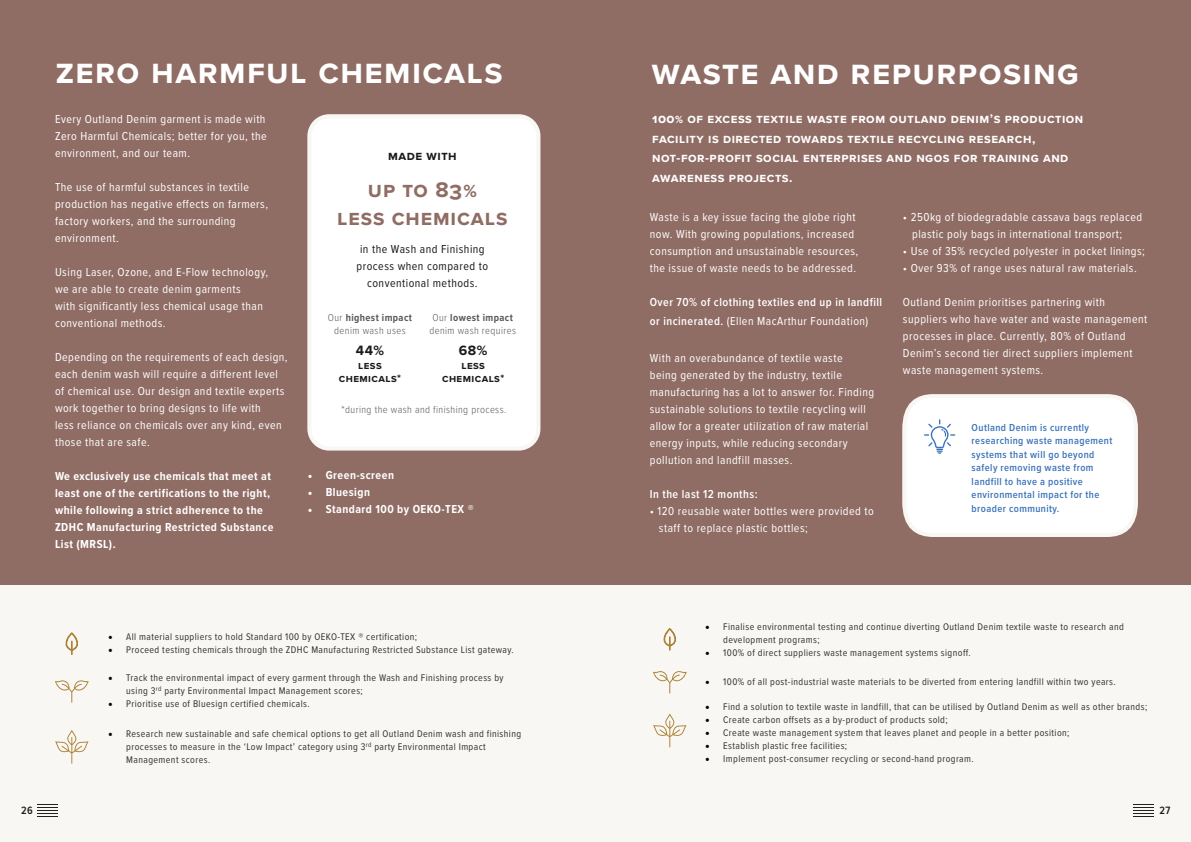
<style>
.page{position:relative;width:1191px;height:842px;background:#fff}
.page>*{position:absolute;margin:0;border:0;box-sizing:border-box;transform-origin:0 0}
.t1{font:700 35px "Proxima Nova S";letter-spacing:.04em;color:#fff}
.t2{font:700 22px/28px "Proxima Nova S";letter-spacing:.04em;color:#8f6c64;text-align:center}
.t3{font:700 14px "Proxima Nova A";color:#1a1a1a}
.t4{font:700 13px/19.6px "Proxima Nova S";letter-spacing:.04em;color:#fff}
.t5{font:700 13px "Proxima Nova S";letter-spacing:.04em;color:#1a1a1a}
.t6{font:12px/17px "Proxima Nova Cond";letter-spacing:.04em;color:#fff}
.t7{font:700 12px/17px "Proxima Nova Cond";letter-spacing:.04em;color:#fff}
.t8{font:600 12px/19.6px "Proxima Nova Cond";letter-spacing:.04em;color:#fff}
.t9{font:12px/17px "Proxima Nova Cond";letter-spacing:.04em;color:#1a1a1a;text-align:center}
.t10{font:700 11px/13.2px "Proxima Nova S";letter-spacing:.04em;color:#1a1a1a;text-align:center}
.t11{font:600 11px "Proxima Nova Cond";color:#1a1a1a}
.t12{font:600 10.5px/13.5px "Proxima Nova Cond";letter-spacing:.04em;color:#3b73ba}
.t13{font:300 10.5px/13px "Proxima Nova Cond";letter-spacing:.04em;color:#595959;text-align:center}
.t14{font:10px/13px "Proxima Nova Cond";letter-spacing:.04em;color:#333}
.s1{font-weight:700}
.s2{font-family:"Minion Pro";font-weight:400}
.s3{font-family:"Minion Pro";font-size:12px;color:#000}
.s4{font-weight:400}
</style>
<div class="page">
<div style="left:0;top:0;width:1191px;height:585px;background:#8f6c64"></div>
<div style="left:0;top:585px;width:1191px;height:257px;background:#f8f7f4"></div>
<svg style="left:902px;top:394px;width:236px;height:143px;background:#faf9f9"></svg>
<svg style="left:55px;top:730px;width:33px;height:34px"></svg>
<svg style="left:55px;top:680px;width:34px;height:23px"></svg>
<svg style="left:66px;top:632px;width:12px;height:23px"></svg>
<svg style="left:653px;top:713px;width:33px;height:34px"></svg>
<svg style="left:653px;top:671px;width:33px;height:22px"></svg>
<svg style="left:663px;top:628px;width:13px;height:22px"></svg>
<div style="left:309px;top:116px;width:229px;height:333px;background:#fff;border-radius:20px"></div>
<div style="left:307px;top:114px;width:233px;height:337px;border:4px solid #f8f7f4;border-radius:20px"></div>
<svg style="left:38px;top:804px;width:20px;height:13px"></svg>
<svg style="left:1133px;top:804px;width:21px;height:13px"></svg>
<h1 class="t1" style="left:56px;top:45px;width:448px">zero harmful chemicals</h1>
<p class="t6" style="left:55px;top:110px;width:213px;text-align:justify">Every Outland Denim garment is made with Zero Harmful Chemicals; better for you, the environment, and our team.</p>
<p class="t6" style="left:55px;top:178px;width:215px">The use of harmful substances in textile production has negative effects on farmers, factory workers, and the surrounding environment.</p>
<p class="t6" style="left:55px;top:263px;width:215px">Using Laser, Ozone, and E-Flow technology, we are able to create denim garments<br>with significantly less chemical usage than conventional methods.</p>
<p class="t6" style="left:55px;top:348px;width:234px">Depending on the requirements of each design, each denim wash will require a different level of chemical use. Our design and textile experts work together to bring designs to life with<br>less reliance on chemicals over any kind, even those that are safe.</p>
<p class="t7" style="left:55px;top:468px;width:220px">We exclusively use chemicals that meet at least one of the certifications to the right, while following a strict adherence to the ZDHC Manufacturing Restricted Substance List (MRSL).</p>
<p class="t5" style="left:388px;top:146px;width:70px">made with</p>
<h2 class="t2" style="left:337px;top:175px;width:172px">up to 83%<br>less chemicals</h2>
<p class="t9" style="left:356px;top:240px;width:133px">in the Wash and Finishing process when compared to conventional methods.</p>
<p class="t13" style="left:328px;top:311px;width:86px">Our <span class="s1">highest impact </span>denim wash uses</p>
<p class="t13" style="left:429px;top:311px;width:88px;text-align:left">Our <span class="s1">lowest impact </span>denim wash requires</p>
<p class="t3" style="left:356px;top:340px;width:30px">44%</p>
<p class="t10" style="left:339px;top:358px;width:64px">less chemicals*</p>
<p class="t3" style="left:459px;top:340px;width:30px">68%</p>
<p class="t10" style="left:442px;top:358px;width:64px">less chemicals*</p>
<p class="t13" style="left:341px;top:403px;width:166px">*during the wash and finishing process.</p>
<p class="t7" style="left:308px;top:467px;width:88px"><span class="s2">•</span> Green-screen</p>
<p class="t7" style="left:308px;top:484px;width:64px"><span class="s2">•</span> Bluesign</p>
<p class="t7" style="left:308px;top:501px;width:167px"><span class="s2">•</span> Standard 100 by OEKO-TEX ®</p>
<p class="t14" style="left:108px;top:630px;width:310px"><span class="s3">•</span> All material suppliers to hold Standard 100 by OEKO-TEX ® certification;</p>
<p class="t14" style="left:108px;top:643px;width:407px"><span class="s3">•</span> Proceed testing chemicals through the ZDHC Manufacturing Restricted Substance List gateway.</p>
<p class="t14" style="left:126px;top:671px;width:379px;text-indent:-18px"><span class="s3">•</span> Track the environmental impact of every garment through the Wash and Finishing process by using 3<sup>rd</sup> party Environmental Impact Management scores;</p>
<p class="t14" style="left:108px;top:697px;width:203px"><span class="s3">•</span> Prioritise use of Bluesign certified chemicals.</p>
<p class="t14" style="left:126px;top:727px;width:396px;text-indent:-18px"><span class="s3">•</span> Research new sustainable and safe chemical options to get all Outland Denim wash and finishing processes to measure in the ‘Low Impact’ category using 3<sup>rd</sup> party Environmental Impact<br>Management scores.</p>
<h1 class="t1" style="left:652px;top:46px;width:428px">waste and repurposing</h1>
<p class="t4" style="left:652px;top:108px;width:433px">100% of excess textile waste from outland denim’s production facility is directed towards textile recycling research, not-for-profit social enterprises and ngos for training and awareness projects.</p>
<p class="t6" style="left:650px;top:208px;width:210px">Waste is a key issue facing the globe right now. With growing populations, increased consumption and unsustainable resources, the issue of waste needs to be addressed.</p>
<p class="t8" style="left:650px;top:292px;width:234px">Over 70% of clothing textiles end up in landfill or incinerated. <span class="s4">(Ellen MacArthur Foundation)</span></p>
<p class="t6" style="left:650px;top:350px;width:226px">With an overabundance of textile waste<br>being generated by the industry, textile manufacturing has a lot to answer for. Finding sustainable solutions to textile recycling will allow for a greater utilization of raw material energy inputs, while reducing secondary pollution and landfill masses.</p>
<p class="t8" style="left:650px;top:484px;width:109px">In the last 12 months:</p>
<p class="t6" style="left:659px;top:503px;width:216px;text-indent:-9px">• 120 reusable water bottles were provided to staff to replace plastic bottles;</p>
<p class="t6" style="left:912px;top:208px;width:232px;text-indent:-9px">• 250kg of biodegradable cassava bags replaced plastic poly bags in international transport;</p>
<p class="t6" style="left:903px;top:242px;width:243px">• Use of 35% recycled polyester in pocket linings;</p>
<p class="t6" style="left:903px;top:259px;width:235px">• Over 93% of range uses natural raw materials.</p>
<p class="t6" style="left:903px;top:293px;width:246px">Outland Denim prioritises partnering with suppliers who have water and waste management processes in place. Currently, 80% of Outland Denim’s second tier direct suppliers implement waste management systems.</p>
<p class="t12" style="left:971px;top:421px;width:142px">Outland Denim is currently researching waste management systems that will go beyond safely removing waste from landfill to have a positive environmental impact for the broader community.</p>
<p class="t14" style="left:723px;top:620px;width:402px;text-indent:-18px"><span class="s3">•</span> Finalise environmental testing and continue diverting Outland Denim textile waste to research and development programs;</p>
<p class="t14" style="left:705px;top:646px;width:267px"><span class="s3">•</span> 100% of direct suppliers waste management systems signoff.</p>
<p class="t14" style="left:705px;top:675px;width:412px"><span class="s3">•</span> 100% of all post-industrial waste materials to be diverted from entering landfill within two years.</p>
<p class="t14" style="left:705px;top:701px;width:443px"><span class="s3">•</span> Find a solution to textile waste in landfill, that can be utilised by Outland Denim as well as other brands;</p>
<p class="t14" style="left:705px;top:714px;width:244px"><span class="s3">•</span> Create carbon offsets as a by-product of products sold;</p>
<p class="t14" style="left:705px;top:727px;width:366px"><span class="s3">•</span> Create waste management system that leaves planet and people in a better position;</p>
<p class="t14" style="left:705px;top:740px;width:143px"><span class="s3">•</span> Establish plastic free facilities;</p>
<p class="t14" style="left:705px;top:753px;width:270px"><span class="s3">•</span> Implement post-consumer recycling or second-hand program.</p>
<p class="t11" style="left:21px;top:804px;width:13px">26</p>
<p class="t11" style="left:1159px;top:804px;width:12px">27</p>
</div>
